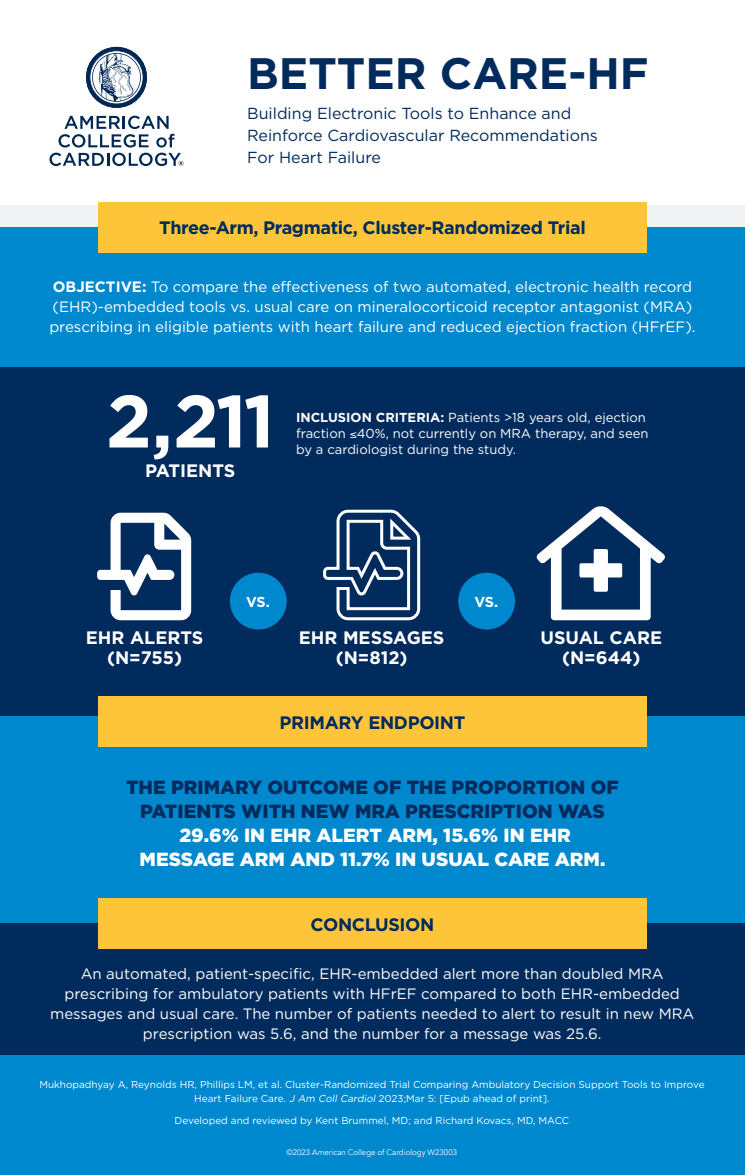
<style>
.page{position:relative;width:745px;height:1175px;background:#fff}
.page>*{position:absolute;margin:0;border:0;box-sizing:border-box;transform-origin:0 0}
.t1{font:700 74px "Gotham";color:#fff}
.t2{font:700 44px "Gotham";color:#002b5c}
.t3{font:900 19px/24px "Gotham";color:#002b5c;text-align:center}
.HEADER_SUBHEAD{font:700 18px "Gotham";letter-spacing:-.02em;color:#002b5c}
.t4{font:700 18px/20px "Gotham";color:#fff;text-align:center}
.HEADER_COPY{font:16px/22px "Gotham";color:#002b5c}
.text{font:15px/20px "Gotham";color:#fff}
.t5{font:700 14.4px "Gotham";color:#fff}
.text-2{font:13px/16px "Gotham";color:#fff}
.t6{font:10px/14px "Gotham";color:#fff;text-align:center}
.Body_16_22{font:8px "Avenir";letter-spacing:-.005em;color:#fff}
.s1{font-weight:700}
.s2{color:#fff}
.s3{font-style:italic}
</style>
<div class="page">
<div style="left:0;top:227px;width:745px;height:140px;background:#0088ce"></div>
<div style="left:98px;top:202px;width:549px;height:50px;background:#fec53a"></div>
<div style="left:0;top:1054px;width:745px;height:120px;background:#0088ce"></div>
<div style="left:1px;top:367px;width:744px;height:349px;background:#002b5c"></div>
<div style="left:0;top:716px;width:745px;height:214px;background:#0088ce"></div>
<div style="left:98px;top:696px;width:549px;height:50px;background:#fec53a"></div>
<div style="left:230px;top:572px;width:57px;height:57px;background:#0088ce;border-radius:50%"></div>
<div style="left:0;top:923px;width:744px;height:131px;background:#002b5c"></div>
<div style="left:98px;top:898px;width:549px;height:50px;background:#fec53a"></div>
<svg style="left:86px;top:47px;width:61px;height:61px"></svg>
<svg style="left:49px;top:116px;width:135px;height:50px"></svg>
<div style="left:458px;top:572px;width:57px;height:57px;background:#0088ce;border-radius:50%"></div>
<svg style="left:97px;top:512px;width:94px;height:108px"></svg>
<svg style="left:536px;top:506px;width:129px;height:114px"></svg>
<svg style="left:323px;top:509px;width:98px;height:112px"></svg>
<p class="t2" style="left:247px;top:44px;width:403px">BETTER CARE-HF</p>
<p class="HEADER_COPY" style="left:247px;top:102px;width:352px">Building Electronic Tools to Enhance and<br>Reinforce Cardiovascular Recommendations<br>For Heart Failure</p>
<p class="HEADER_SUBHEAD" style="left:159px;top:216px;width:428px">Three-Arm, Pragmatic, Cluster-Randomized Trial</p>
<p class="text" style="left:49px;top:276px;width:648px"><span class="s1">OBJECTIVE:</span> To compare the effectiveness of two automated, electronic health record (EHR)-embedded tools vs. usual care on mineralocorticoid receptor antagonist (MRA) prescribing in eligible patients with heart failure and reduced ejection fraction (HFrEF).</p>
<p class="t1" style="left:106px;top:372px;width:170px">2,211</p>
<p class="t4" style="left:145px;top:460px;width:92px">PATIENTS</p>
<p class="text-2" style="left:296px;top:409px;width:354px"><span class="s1">INCLUSION CRITERIA:</span> Patients &gt;18 years old, ejection fraction ≤40%, not currently on MRA therapy, and seen by a cardiologist during the study.</p>
<p class="t4" style="left:86px;top:628px;width:119px">EHR ALERTS (N=755)</p>
<p class="t5" style="left:246px;top:592px;width:25px">VS.</p>
<p class="t5" style="left:474px;top:592px;width:25px">VS.</p>
<p class="t4" style="left:299px;top:628px;width:147px">EHR MESSAGES (N=812)</p>
<p class="t4" style="left:540px;top:628px;width:123px">USUAL CARE (N=644)</p>
<p class="HEADER_SUBHEAD" style="left:280px;top:710px;width:187px">PRIMARY ENDPOINT</p>
<p class="t3" style="left:126px;top:774px;width:494px">THE PRIMARY OUTCOME OF THE PROPORTION OF PATIENTS WITH NEW MRA PRESCRIPTION WAS <span class="s2">29.6% IN EHR ALERT ARM, 15.6% IN EHR<br>MESSAGE ARM AND 11.7% IN USUAL CARE ARM.</span></p>
<p class="HEADER_SUBHEAD" style="left:311px;top:912px;width:125px">CONCLUSION</p>
<p class="text" style="left:50px;top:963px;width:646px;text-align:center">An automated, patient-specific, EHR-embedded alert more than doubled MRA prescribing for ambulatory patients with HFrEF compared to both EHR-embedded messages and usual care. The number of patients needed to alert to result in new MRA prescription was 5.6, and the number for a message was 25.6.</p>
<p class="t6" style="left:39px;top:1077px;width:667px">Mukhopadhyay A, Reynolds HR, Phillips LM, et al. Cluster-Randomized Trial Comparing Ambulatory Decision Support Tools to Improve<br>Heart Failure Care. <span class="s3">J Am Coll Cardiol</span> 2023;Mar 5: [Epub ahead of print].</p>
<p class="t6" style="left:175px;top:1113px;width:396px">Developed and reviewed by Kent Brummel, MD; and Richard Kovacs, MD, MACC</p>
<p class="Body_16_22" style="left:287px;top:1147px;width:172px">©2023 American College of Cardiology W23003</p>
</div>
